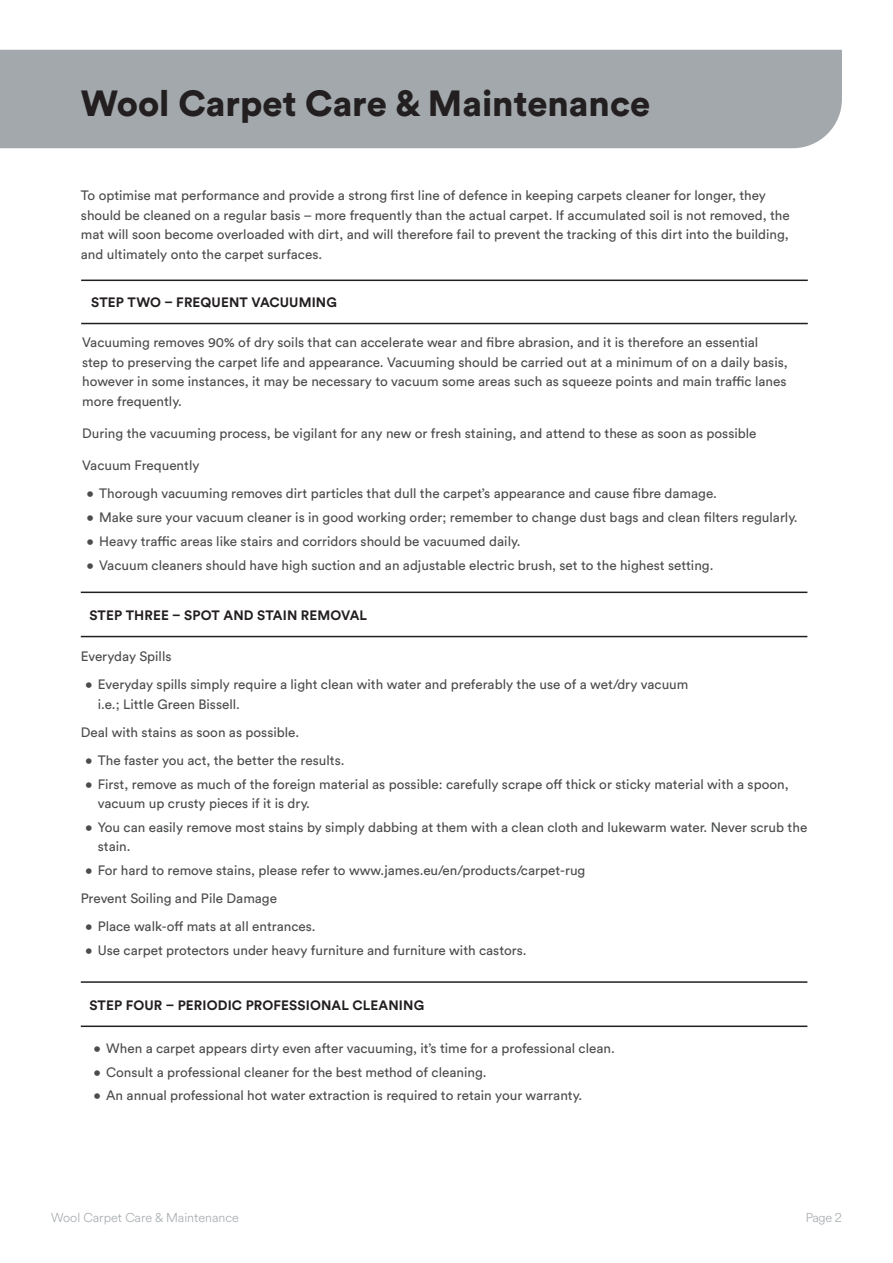
<style>
.page{position:relative;width:893px;height:1263px;background:#fff}
.page>*{position:absolute;margin:0;border:0;box-sizing:border-box;transform-origin:0 0}
.t1{font:900 36px "Circular Std";color:#231f20}
.Body_Copy{font:13.5px/19.5px "Circular Std";color:#4b4c4d}
.t2{font:700 13.5px "Circular Std";letter-spacing:.01em;color:#231f20}
.t3{font:300 12.75px "Circular Air";color:#a2a8ab}
</style>
<div class="page">
<div style="left:0;top:50px;width:842px;height:98px;background:#a2a8ab"></div>
<hr style="left:81px;top:280px;width:727px;height:1px;background:#231f20">
<hr style="left:81px;top:592px;width:726px;height:1px;background:#231f20">
<hr style="left:81px;top:981px;width:726px;height:2px;background:#231f20">
<hr style="left:81px;top:323px;width:727px;height:1px;background:#231f20">
<hr style="left:81px;top:636px;width:726px;height:1px;background:#231f20">
<hr style="left:81px;top:1025px;width:726px;height:2px;background:#231f20">
<p class="t1" style="left:81px;top:79px;width:571px">Wool Carpet Care &amp; Maintenance</p>
<p class="Body_Copy" style="left:81px;top:185px;width:710px">To optimise mat performance and provide a strong first line of defence in keeping carpets cleaner for longer, they should be cleaned on a regular basis – more frequently than the actual carpet. If accumulated soil is not removed, the mat will soon become overloaded with dirt, and will therefore fail to prevent the tracking of this dirt into the building, and ultimately onto the carpet surfaces.</p>
<p class="t2" style="left:91px;top:293px;width:247px">STEP TWO – FREQUENT VACUUMING</p>
<p class="Body_Copy" style="left:82px;top:333px;width:707px">Vacuuming removes 90% of dry soils that can accelerate wear and fibre abrasion, and it is therefore an essential step to preserving the carpet life and appearance. Vacuuming should be carried out at a minimum of on a daily basis, however in some instances, it may be necessary to vacuum some areas such as squeeze points and main traffic lanes more frequently.</p>
<p class="Body_Copy" style="left:82px;top:423px;width:676px">During the vacuuming process, be vigilant for any new or fresh staining, and attend to these as soon as possible</p>
<p class="Body_Copy" style="left:82px;top:456px;width:119px">Vacuum Frequently</p>
<p class="Body_Copy" style="left:86px;top:484px;width:632px">• Thorough vacuuming removes dirt particles that dull the carpet’s appearance and cause fibre damage.</p>
<p class="Body_Copy" style="left:86px;top:507px;width:713px">• Make sure your vacuum cleaner is in good working order; remember to change dust bags and clean filters regularly.</p>
<p class="Body_Copy" style="left:86px;top:531px;width:436px">• Heavy traffic areas like stairs and corridors should be vacuumed daily.</p>
<p class="Body_Copy" style="left:86px;top:555px;width:629px">• Vacuum cleaners should have high suction and an adjustable electric brush, set to the highest setting.</p>
<p class="t2" style="left:89px;top:606px;width:279px">STEP THREE – SPOT AND STAIN REMOVAL</p>
<p class="Body_Copy" style="left:81px;top:647px;width:92px">Everyday Spills</p>
<p class="Body_Copy" style="left:98px;top:675px;width:592px;text-indent:-13px">• Everyday spills simply require a light clean with water and preferably the use of a wet/dry vacuum i.e.; Little Green Bissell.</p>
<p class="Body_Copy" style="left:81px;top:722px;width:220px">Deal with stains as soon as possible.</p>
<p class="Body_Copy" style="left:85px;top:750px;width:261px">• The faster you act, the better the results.</p>
<p class="Body_Copy" style="left:98px;top:774px;width:692px;text-indent:-13px">• First, remove as much of the foreign material as possible: carefully scrape off thick or sticky material with a spoon, vacuum up crusty pieces if it is dry.</p>
<p class="Body_Copy" style="left:98px;top:817px;width:711px;text-indent:-13px">• You can easily remove most stains by simply dabbing at them with a clean cloth and lukewarm water. Never scrub the stain.</p>
<p class="Body_Copy" style="left:85px;top:860px;width:502px">• For hard to remove stains, please refer to www.james.eu/en/products/carpet-rug</p>
<p class="Body_Copy" style="left:81px;top:888px;width:198px">Prevent Soiling and Pile Damage</p>
<p class="Body_Copy" style="left:85px;top:916px;width:232px">• Place walk-off mats at all entrances.</p>
<p class="Body_Copy" style="left:85px;top:940px;width:443px">• Use carpet protectors under heavy furniture and furniture with castors.</p>
<p class="t2" style="left:89px;top:996px;width:336px">STEP FOUR – PERIODIC PROFESSIONAL CLEANING</p>
<p class="Body_Copy" style="left:94px;top:1038px;width:523px">• When a carpet appears dirty even after vacuuming, it’s time for a professional clean.</p>
<p class="Body_Copy" style="left:94px;top:1062px;width:395px">• Consult a professional cleaner for the best method of cleaning.</p>
<p class="Body_Copy" style="left:94px;top:1085px;width:490px">• An annual professional hot water extraction is required to retain your warranty.</p>
<p class="t3" style="left:51px;top:1209px;width:189px">Wool Carpet Care &amp; Maintenance</p>
<p class="t3" style="left:806px;top:1209px;width:38px">Page 2</p>
</div>
